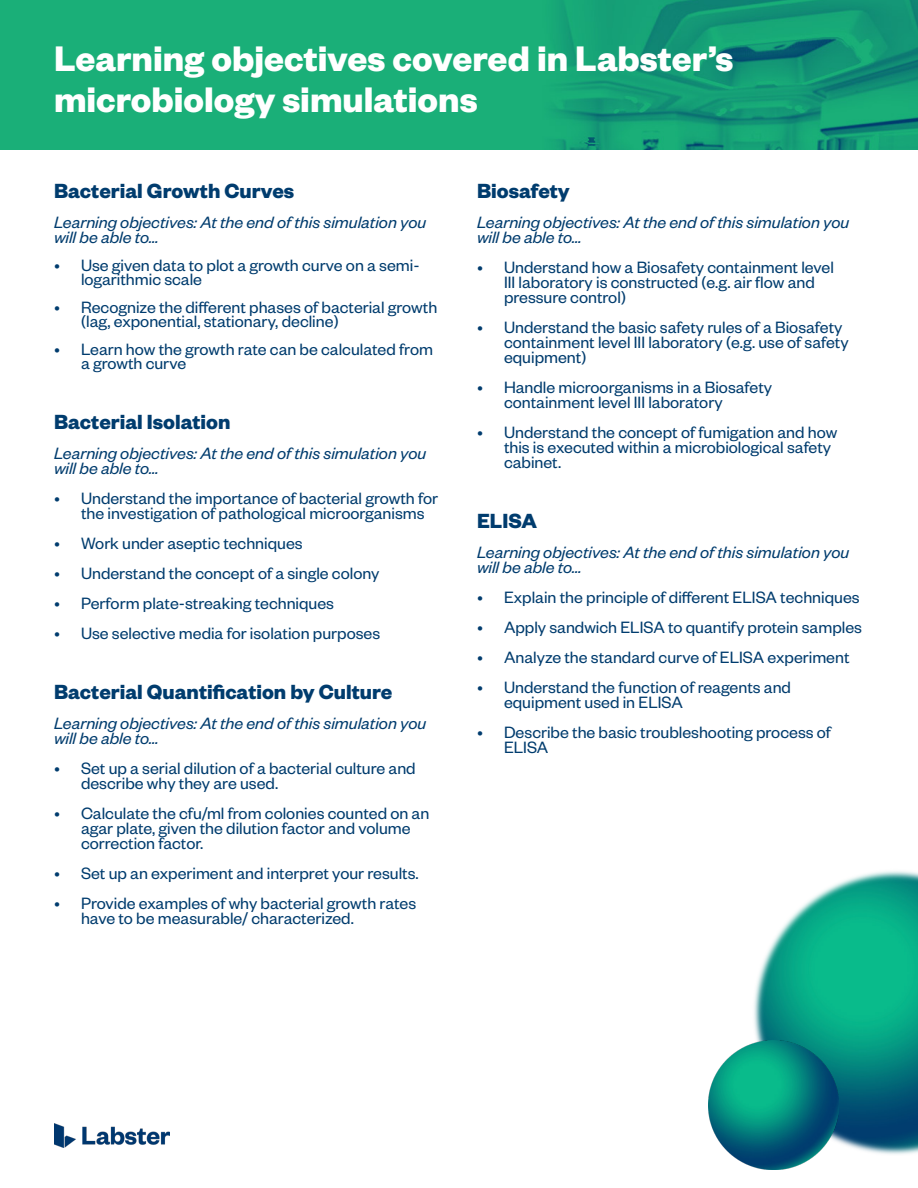
<style>
.page{position:relative;width:918px;height:1188px;background:#fff}
.page>*{position:absolute;margin:0;border:0;box-sizing:border-box;transform-origin:0 0}
.Dark_title{font:700 39px/40.5px "Founders Grotesk";color:#fff}
.t1{font:700 22.5px "Founders Grotesk";color:#003c6e}
.t2{font:18px/15px "Founders Grotesk";color:#003c6e}
.t3{font:italic 18px/15px "Founders Grotesk";color:#003c6e}
</style>
<div class="page">
<img style="left:754px;top:871px;width:164px;height:284px">
<img style="left:709px;top:1040px;width:129px;height:130px">
<img style="left:54px;top:1123px;width:115px;height:24px">
<img style="left:0;top:0;width:918px;height:149px">
<p class="Dark_title" style="left:54px;top:36px;width:681px">Learning objectives covered in Labster’s microbiology simulations</p>
<p class="t1" style="left:54px;top:176px;width:242px">Bacterial Growth Curves</p>
<p class="t3" style="left:54px;top:214px;width:374px">Learning objectives: At the end of this simulation you will be able to…</p>
<p class="t2" style="left:81px;top:258px;width:340px;line-height:13.5px;text-indent:-27px">• Use given data to plot a growth curve on a semi&shy;logarithmic scale</p>
<p class="t2" style="left:81px;top:300px;width:358px;line-height:13.5px;text-indent:-27px">• Recognize the different phases of bacterial growth (lag, exponential, stationary, decline)</p>
<p class="t2" style="left:81px;top:342px;width:354px;line-height:13.5px;text-indent:-27px">• Learn how the growth rate can be calculated from a growth curve</p>
<p class="t1" style="left:54px;top:407px;width:178px">Bacterial Isolation</p>
<p class="t3" style="left:54px;top:445px;width:374px">Learning objectives: At the end of this simulation you will be able to…</p>
<p class="t2" style="left:81px;top:490px;width:359px;text-indent:-27px">• Understand the importance of bacterial growth for the investigation of pathological microorganisms</p>
<p class="t2" style="left:54px;top:535px;width:250px">• Work under aseptic techniques</p>
<p class="t2" style="left:54px;top:565px;width:327px">• Understand the concept of a single colony</p>
<p class="t2" style="left:54px;top:595px;width:282px">• Perform plate-streaking techniques</p>
<p class="t2" style="left:54px;top:625px;width:328px">• Use selective media for isolation purposes</p>
<p class="t1" style="left:54px;top:677px;width:340px">Bacterial Quantification by Culture</p>
<p class="t3" style="left:54px;top:715px;width:374px">Learning objectives: At the end of this simulation you will be able to…</p>
<p class="t2" style="left:81px;top:760px;width:336px;text-indent:-27px">• Set up a serial dilution of a bacterial culture and describe why they are used.</p>
<p class="t2" style="left:81px;top:805px;width:350px;text-indent:-27px">• Calculate the cfu/ml from colonies counted on an agar plate, given the dilution factor and volume correction factor.</p>
<p class="t2" style="left:54px;top:865px;width:366px">• Set up an experiment and interpret your results.</p>
<p class="t2" style="left:81px;top:895px;width:337px;text-indent:-27px">• Provide examples of why bacterial growth rates have to be measurable/ characterized.</p>
<p class="t1" style="left:477px;top:176px;width:94px">Biosafety</p>
<p class="t3" style="left:477px;top:214px;width:374px">Learning objectives: At the end of this simulation you will be able to…</p>
<p class="t2" style="left:504px;top:259px;width:331px;text-indent:-27px">• Understand how a Biosafety containment level<br>III laboratory is constructed (e.g. air flow and pressure control)</p>
<p class="t2" style="left:504px;top:319px;width:346px;text-indent:-27px">• Understand the basic safety rules of a Biosafety containment level III laboratory (e.g. use of safety equipment)</p>
<p class="t2" style="left:504px;top:379px;width:270px;text-indent:-27px">• Handle microorganisms in a Biosafety containment level III laboratory</p>
<p class="t2" style="left:504px;top:424px;width:335px;text-indent:-27px">• Understand the concept of fumigation and how this is executed within a microbiological safety cabinet.</p>
<p class="t1" style="left:477px;top:506px;width:62px">ELISA</p>
<p class="t3" style="left:477px;top:544px;width:374px">Learning objectives: At the end of this simulation you will be able to…</p>
<p class="t2" style="left:477px;top:589px;width:384px">• Explain the principle of different ELISA techniques</p>
<p class="t2" style="left:477px;top:619px;width:387px">• Apply sandwich ELISA to quantify protein samples</p>
<p class="t2" style="left:477px;top:649px;width:374px">• Analyze the standard curve of ELISA experiment</p>
<p class="t2" style="left:504px;top:679px;width:289px;text-indent:-27px">• Understand the function of reagents and equipment used in ELISA</p>
<p class="t2" style="left:504px;top:724px;width:329px;text-indent:-27px">• Describe the basic troubleshooting process of<br>ELISA</p>
</div>
